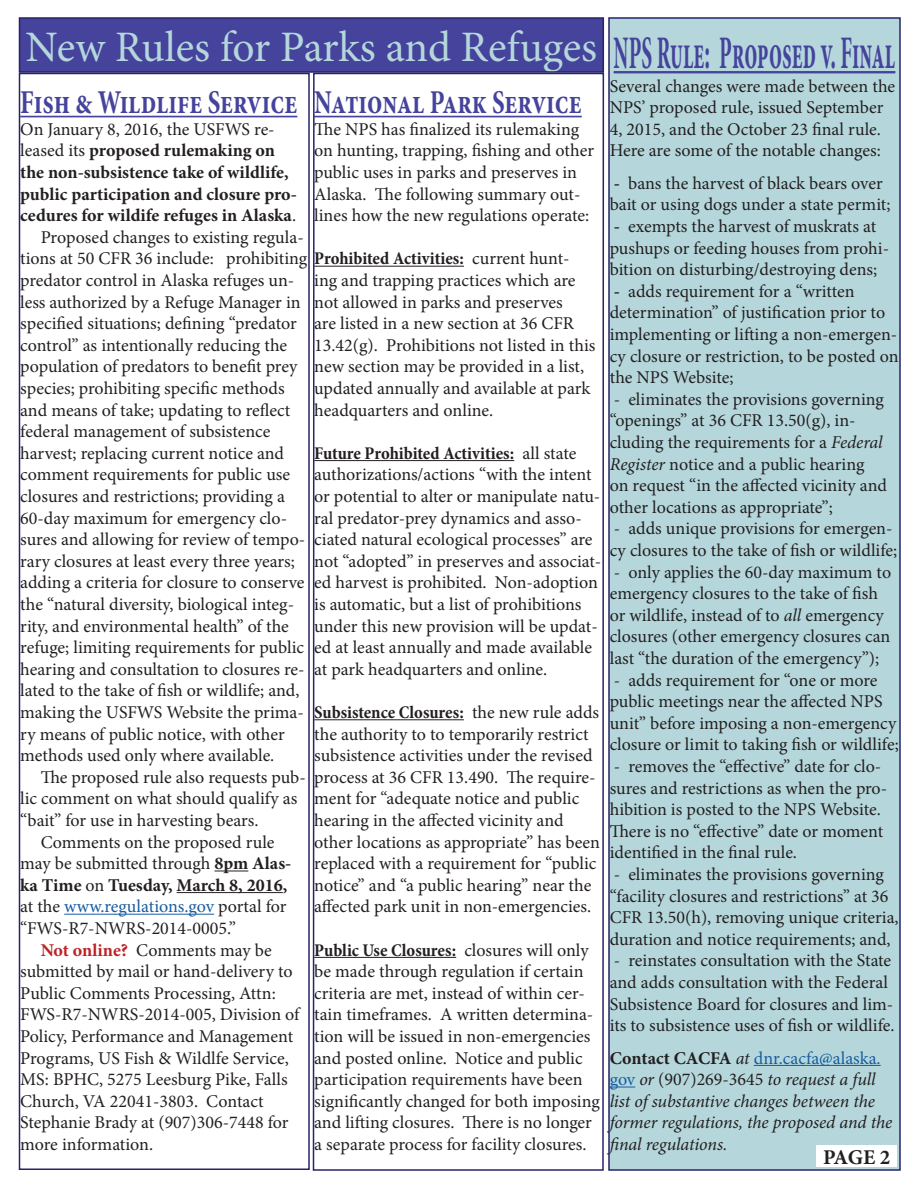
<style>
.page{position:relative;width:918px;height:1188px;background:#fff}
.page>*{position:absolute;margin:0;border:0;box-sizing:border-box;transform-origin:0 0}
.t1{font:700 condensed 47.25px "Minion Pro";color:#45439c;scale:.49 1}
.t2{font:43.5px "Minion Pro";color:#b5d7db}
.t3{font:700 condensed 33.75px "Minion Pro";color:#45439c;scale:.8 1}
.t4{font:700 21px "Minion Pro";color:#231f20}
.t5{font:18px/21.6px "Minion Pro";color:#231f20}
.t6{font:700 18px/21.6px "Minion Pro";color:#231f20}
.t7{font:italic 18px/21.6px "Minion Pro";letter-spacing:-.01em;color:#231f20}
.s1{font-weight:400}
.s2{font-weight:700;font-stretch:condensed}
.s3{font-weight:700}
.s4{color:#175d9e}
.s5{font-weight:700;color:#be2125}
.s6{font-style:italic}
.s7{font-weight:700;font-style:normal}
.s8{font-style:normal;color:#175d9e}
.s9{font-style:normal}
</style>
<div class="page">
<div style="left:20px;top:18px;width:583px;height:54px;background:#45439c"></div>
<div style="left:19px;top:17px;width:585px;height:56px;border:2px solid #272368"></div>
<hr style="left:20px;top:116px;width:277px;height:1px;background:#45439c">
<hr style="left:214px;top:871px;width:34px;height:1px;background:#231f20">
<hr style="left:177px;top:892px;width:106px;height:1px;background:#231f20">
<hr style="left:64px;top:914px;width:150px;height:1px;background:#175d9e">
<div style="left:19px;top:73px;width:291px;height:1097px;border:2px solid #272368"></div>
<hr style="left:314px;top:116px;width:268px;height:1px;background:#45439c">
<hr style="left:314px;top:266px;width:150px;height:1px;background:#231f20">
<hr style="left:314px;top:460px;width:200px;height:1px;background:#231f20">
<hr style="left:314px;top:719px;width:150px;height:1px;background:#231f20">
<hr style="left:314px;top:957px;width:142px;height:1px;background:#231f20">
<div style="left:313px;top:73px;width:291px;height:1098px;border:2px solid #272368"></div>
<div style="left:609px;top:18px;width:291px;height:1152px;background:#b5d7db"></div>
<hr style="left:614px;top:71px;width:281px;height:2px;background:#45439c">
<hr style="left:754px;top:1065px;width:127px;height:1px;background:#175d9e">
<svg style="left:611px;top:1087px;width:24px;height:1px"></svg>
<div style="left:608px;top:17px;width:293px;height:1154px;border:2px solid #272368"></div>
<div style="left:816px;top:1146px;width:81px;height:21px;background:#fff"></div>
<p class="t2" style="left:26px;top:18px;width:573px">New Rules for Parks and Refuges</p>
<p class="t3" style="left:20px;top:79px;width:348px">Fish &amp; Wildlife Service</p>
<p class="t6" style="left:20px;top:118px;width:278px"><span class="s1">On January 8, 2016, the USFWS re&shy;leased its</span> proposed rulemaking on the non-subsistence take of wildlife, public participation and closure pro&shy;cedures for wildife refuges in Alaska<span class="s1">.</span></p>
<p class="t5" style="left:20px;top:226px;width:551px;text-indent:20px">Proposed changes to existing regula-<br>tions at 50 CFR 36 include: prohibiting <span class="s2">Prohibited Activities:</span> current hunt&shy;predator control in Alaska refuges un-<br>less authorized by a Refuge Manager in<br>specified situations; defining “predator<br>control” as intentionally reducing the<br>population of predators to benefit prey<br>species; prohibiting specific methods<br>and means of take; updating to reflect<br>federal management of subsistence<br>harvest; replacing current notice and<br>comment requirements for public use<br>closures and restrictions; providing a<br>60-day maximum for emergency clo-<br>sures and allowing for review of tempo-<br>rary closures at least every three years;<br>adding a criteria for closure to conserve<br>the “natural diversity, biological integ-<br>rity, and environmental health” of the<br>refuge; limiting requirements for public<br>hearing and consultation to closures re-<br>lated to the take of fish or wildlife; and,<br>making the USFWS Website the prima-<br>ry means of public notice, with other<br>methods used only where available.</p>
<p class="t5" style="left:20px;top:766px;width:287px;text-indent:20px">The proposed rule also requests pub&shy;lic comment on what should qualify as “bait” for use in harvesting bears.</p>
<p class="t5" style="left:20px;top:831px;width:273px;text-indent:20px">Comments on the proposed rule may be submitted through <span class="s3">8pm Alas&shy;ka Time</span> on <span class="s3">Tuesday, March 8, 2016, </span>at the <span class="s4">www.regulations.gov</span> portal for “FWS-R7-NWRS-2014-0005.”</p>
<p class="t5" style="left:20px;top:939px;width:281px;text-indent:20px"><span class="s5">Not online?</span> Comments may be submitted by mail or hand-delivery to Public Comments Processing, Attn:<br>FWS-R7-NWRS-2014-005, Division of Policy, Performance and Management Programs, US Fish &amp; Wildlfe Service, MS: BPHC, 5275 Leesburg Pike, Falls Church, VA 22041-3803. Contact Stephanie Brady at (907)306-7448 for more information.</p>
<p class="t1" style="left:614px;top:20px;width:577px">NPS Rule: Proposed v. Final</p>
<p class="t5" style="left:610px;top:75px;width:287px">Several changes were made between the NPS’ proposed rule, issued September 4, 2015, and the October 23 final rule.<br>Here are some of the notable changes:</p>
<p class="t5" style="left:610px;top:172px;width:282px"><span class="s3">-</span> bans the harvest of black bears over bait or using dogs under a state permit;</p>
<p class="t5" style="left:610px;top:216px;width:281px"><span class="s3">-</span> exempts the harvest of muskrats at pushups or feeding houses from prohi&shy;bition on disturbing/destroying dens;</p>
<p class="t5" style="left:610px;top:280px;width:290px"><span class="s3">-</span> adds requirement for a “written determination” of justification prior to implementing or lifting a non-emergen&shy;cy closure or restriction, to be posted on the NPS Website;</p>
<p class="t5" style="left:610px;top:388px;width:279px">- eliminates the provisions governing “openings” at 36 CFR 13.50(g), in&shy;cluding the requirements for a <span class="s6">Federal Register</span> notice and a public hearing on request “in the affected vicinity and other locations as appropriate”;</p>
<p class="t5" style="left:610px;top:518px;width:289px">- adds unique provisions for emergen&shy;cy closures to the take of fish or wildlife;</p>
<p class="t5" style="left:610px;top:561px;width:283px">- only applies the 60-day maximum to emergency closures to the take of fish or wildlife, instead of to <span class="s6">all</span> emergency closures (other emergency closures can last “the duration of the emergency”);</p>
<p class="t5" style="left:610px;top:669px;width:291px">- adds requirement for “one or more public meetings near the affected NPS unit” before imposing a non-emergency closure or limit to taking fish or wildlife;</p>
<p class="t5" style="left:610px;top:756px;width:279px">- removes the “effective” date for clo&shy;sures and restrictions as when the pro&shy;hibition is posted to the NPS Website.<br>There is no “effective” date or moment identified in the final rule.</p>
<p class="t5" style="left:610px;top:864px;width:291px">- eliminates the provisions governing “facility closures and restrictions” at 36<br>CFR 13.50(h), removing unique criteria, duration and notice requirements; and,</p>
<p class="t5" style="left:610px;top:950px;width:286px">- reinstates consultation with the State and adds consultation with the Federal Subsistence Board for closures and lim&shy;its to subsistence uses of fish or wildlife.</p>
<p class="t7" style="left:610px;top:1047px;width:284px"><span class="s7">Contact CACFA</span> at <span class="s8">dnr.cacfa@alaska. gov</span> or <span class="s9">(907)269-3645</span> to request a full list of substantive changes between the former regulations, the proposed and the final regulations.</p>
<p class="t3" style="left:314px;top:79px;width:336px">National Park Service</p>
<p class="t5" style="left:314px;top:118px;width:281px">The NPS has finalized its rulemaking on hunting, trapping, fishing and other public uses in parks and preserves in Alaska. The following summary out&shy;lines how the new regulations operate:</p>
<p class="t5" style="left:314px;top:270px;width:283px">ing and trapping practices which are not allowed in parks and preserves<br>are listed in a new section at 36 CFR 13.42(g). Prohibitions not listed in this new section may be provided in a list, updated annually and available at park headquarters and online.</p>
<p class="t5" style="left:314px;top:442px;width:289px"><span class="s2">Future Prohibited Activities:</span> all state authorizations/actions “with the intent or potential to alter or manipulate natu&shy;ral predator-prey dynamics and asso&shy;ciated natural ecological processes” are not “adopted” in preserves and associat&shy;ed harvest is prohibited. Non-adoption is automatic, but a list of prohibitions under this new provision will be updat&shy;ed at least annually and made available at park headquarters and online.</p>
<p class="t5" style="left:314px;top:702px;width:287px"><span class="s2">Subsistence Closures:</span> the new rule adds the authority to to temporarily restrict subsistence activities under the revised process at 36 CFR 13.490. The require&shy;ment for “adequate notice and public hearing in the affected vicinity and other locations as appropriate” has been replaced with a requirement for “public notice” and “a public hearing” near the affected park unit in non-emergencies.</p>
<p class="t5" style="left:314px;top:939px;width:287px"><span class="s2">Public Use Closures:</span> closures will only be made through regulation if certain criteria are met, instead of within cer&shy;tain timeframes. A written determina&shy;tion will be issued in non-emergencies and posted online. Notice and public participation requirements have been significantly changed for both imposing and lifting closures. There is no longer a separate process for facility closures.</p>
<p class="t4" style="left:823px;top:1143px;width:69px">PAGE 2</p>
</div>
